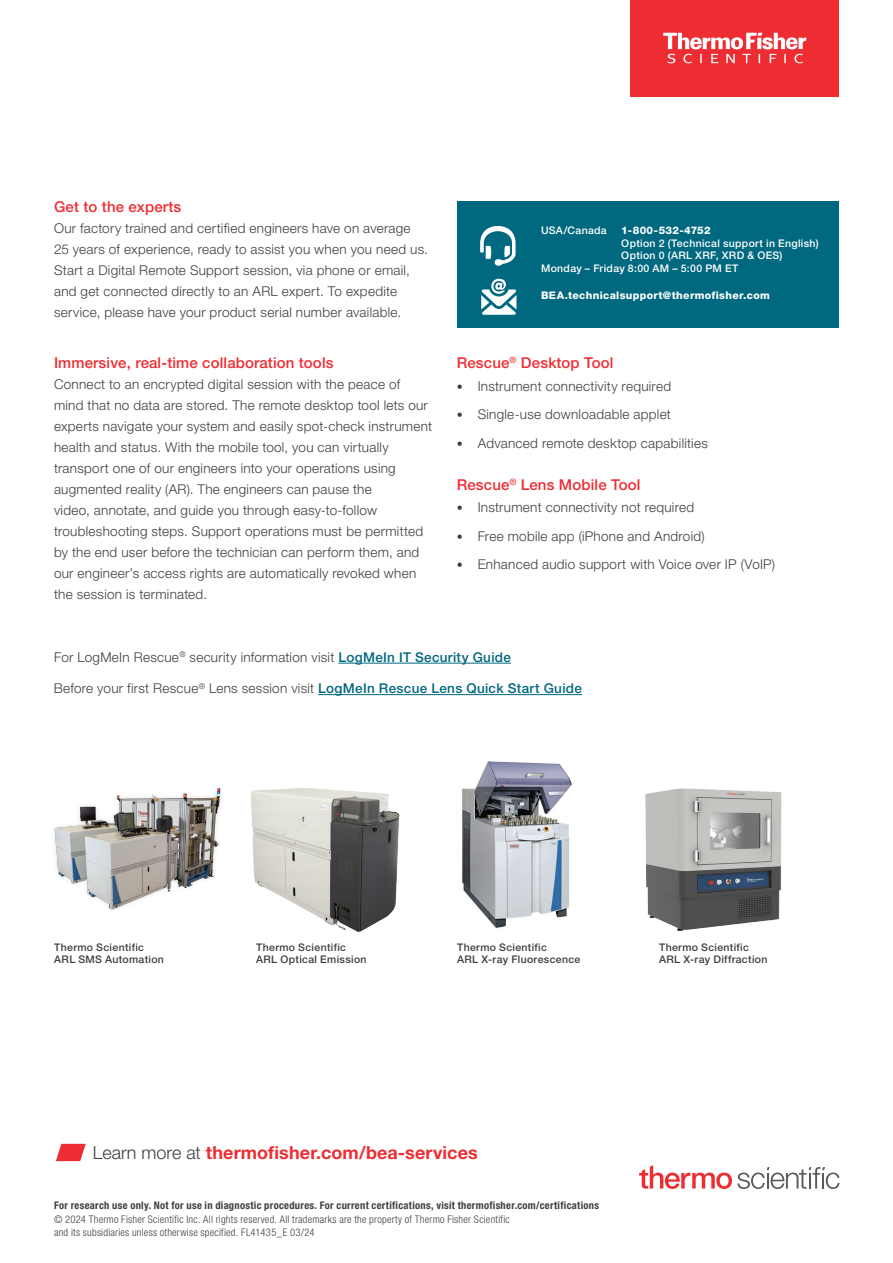
<style>
.page{position:relative;width:893px;height:1263px;background:#fff}
.page>*{position:absolute;margin:0;border:0;box-sizing:border-box;transform-origin:0 0}
.t1{font:700 18px "Helvetica Neue LTW1 G";letter-spacing:.01em;color:#ee2d33}
.t2{font:500 15px "Helvetica Neue LTW1 G";letter-spacing:.01em;color:#ee2d33}
.t3{font:300 13.5px/21px "Helvetica Neue LTW1 G";letter-spacing:.02em;color:#3e3e3f}
.t4{font:300 condensed 10.5px/13.5px "Helvetica Neue LTW1 G";letter-spacing:.025em;color:#3e3e3f}
.t5{font:500 10.5px/12.6px "Helvetica Neue LTW1 G";letter-spacing:.03em;color:#3e3e3f}
.t6{font:700 condensed 10.5px "Helvetica Neue LTW1 G";letter-spacing:.03em;color:#3e3e3f}
.t7{font:500 10.5px/12.6px "Helvetica Neue LTW1 G";letter-spacing:.03em;color:#fff}
.t8{font:800 10.5px "Helvetica Neue LTW1 G";letter-spacing:.03em;color:#fff}
.s1{font-size:12px}
.s2{font-weight:500;color:#00687f}
.s3{font-weight:300;color:#3e3e3f}
</style>
<div class="page">
<div style="left:457px;top:201px;width:382px;height:126px;background:#00687f"></div>
<hr style="left:338px;top:663px;width:173px;height:1px;background:#00687f">
<hr style="left:318px;top:694px;width:264px;height:1px;background:#00687f">
<img style="left:462px;top:761px;width:110px;height:167px">
<img style="left:54px;top:788px;width:167px;height:122px">
<svg style="left:481px;top:279px;width:35px;height:36px"></svg>
<svg style="left:480px;top:226px;width:36px;height:40px"></svg>
<svg style="left:56px;top:1144px;width:30px;height:17px"></svg>
<img style="left:251px;top:788px;width:149px;height:144px">
<img style="left:645px;top:788px;width:137px;height:143px">
<svg style="left:639px;top:1165px;width:200px;height:24px"></svg>
<div style="left:630px;top:0;width:209px;height:96px;background:#ee2d33"></div>
<svg style="left:663px;top:33px;width:143px;height:30px"></svg>
<p class="t2" style="left:54px;top:197px;width:129px">Get to the experts</p>
<p class="t3" style="left:54px;top:217px;width:376px">Our factory trained and certified engineers have on average 25 years of experience, ready to assist you when you need us.<br>Start a Digital Remote Support session, via phone or email, and get connected directly to an ARL expert. To expedite service, please have your product serial number available.</p>
<p class="t2" style="left:54px;top:354px;width:281px">Immersive, real-time collaboration tools</p>
<p class="t3" style="left:54px;top:374px;width:380px">Connect to an encrypted digital session with the peace of mind that no data are stored. The remote desktop tool lets our experts navigate your system and easily spot-check instrument health and status. With the mobile tool, you can virtually transport one of our engineers into your operations using augmented reality (AR). The engineers can pause the<br>video, annotate, and guide you through easy-to-follow troubleshooting steps. Support operations must be permitted by the end user before the technician can perform them, and our engineer’s access rights are automatically revoked when the session is terminated.</p>
<p class="t7" style="left:541px;top:224px;width:67px">USA/Canada</p>
<p class="t7" style="left:541px;top:262px;width:199px">Monday – Friday 8:00 AM – 5:00 PM ET</p>
<p class="t8" style="left:541px;top:289px;width:230px">BEA.technicalsupport@thermofisher.com</p>
<p class="t8" style="left:621px;top:224px;width:91px">1-800-532-4752</p>
<p class="t7" style="left:621px;top:237px;width:199px">Option 2 (Technical support in English)<br>Option 0 (ARL XRF, XRD &amp; OES)</p>
<p class="t2" style="left:457px;top:354px;width:158px">Rescue<sup>®</sup> Desktop Tool</p>
<p class="t3" style="left:457px;top:375px;width:216px"><span class="s1">•</span> Instrument connectivity required</p>
<p class="t3" style="left:457px;top:404px;width:216px"><span class="s1">•</span> Single-use downloadable applet</p>
<p class="t3" style="left:457px;top:432px;width:253px"><span class="s1">•</span> Advanced remote desktop capabilities</p>
<p class="t2" style="left:457px;top:475px;width:185px">Rescue<sup>®</sup> Lens Mobile Tool</p>
<p class="t3" style="left:457px;top:497px;width:239px"><span class="s1">•</span> Instrument connectivity not required</p>
<p class="t3" style="left:457px;top:525px;width:250px"><span class="s1">•</span> Free mobile app (iPhone and Android)</p>
<p class="t3" style="left:457px;top:554px;width:320px"><span class="s1">•</span> Enhanced audio support with Voice over IP (VoIP)</p>
<p class="t3" style="left:54px;top:646px;width:458px">For LogMeIn Rescue<sup>®</sup> security information visit <span class="s2">LogMeIn IT Security Guide</span></p>
<p class="t3" style="left:54px;top:678px;width:529px">Before your first Rescue<sup>®</sup> Lens session visit <span class="s2">LogMeIn Rescue Lens Quick Start Guide</span></p>
<p class="t5" style="left:54px;top:941px;width:111px">Thermo Scientific<br>ARL SMS Automation</p>
<p class="t5" style="left:256px;top:941px;width:112px">Thermo Scientific<br>ARL Optical Emission</p>
<p class="t5" style="left:457px;top:941px;width:125px">Thermo Scientific<br>ARL X-ray Fluorescence</p>
<p class="t5" style="left:659px;top:941px;width:110px">Thermo Scientific<br>ARL X-ray Diffraction</p>
<h1 class="t1" style="left:93px;top:1141px;width:386px"><span class="s3">Learn more at</span> thermofisher.com/bea-services</h1>
<p class="t6" style="left:54px;top:1199px;width:547px">For research use only. Not for use in diagnostic procedures. For current certifications, visit thermofisher.com/certifications</p>
<p class="t4" style="left:54px;top:1212px;width:457px">© 2024 Thermo Fisher Scientific Inc. All rights reserved. All trademarks are the property of Thermo Fisher Scientific and its subsidiaries unless otherwise specified. FL41435_E 03/24</p>
</div>
